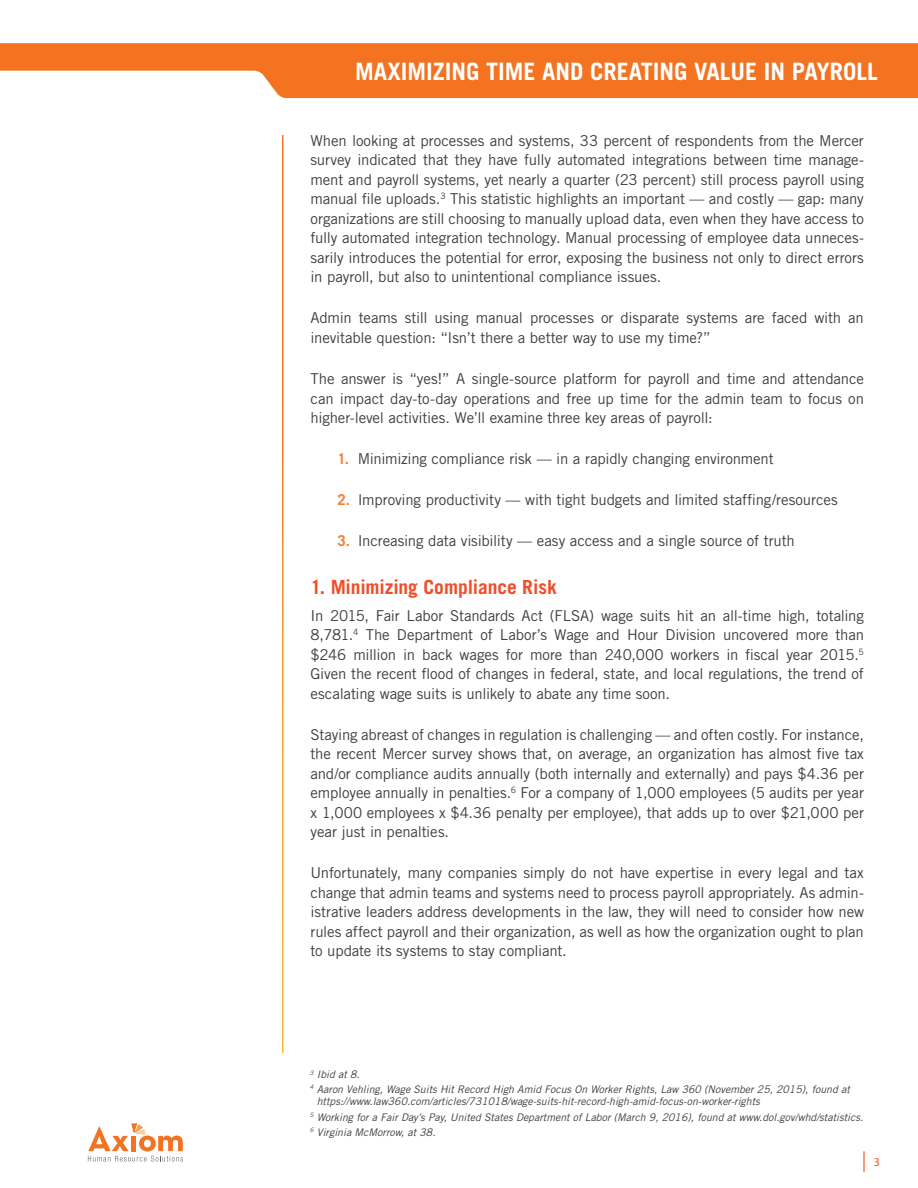
<style>
.page{position:relative;width:918px;height:1188px;background:#fff}
.page>*{position:absolute;margin:0;border:0;box-sizing:border-box;transform-origin:0 0}
.t1{font:700 24px "Trade Gothic LT Std";color:#fff}
.Subhead_2016{font:700 19.5px "Trade Gothic LT Std";letter-spacing:-.005em;color:#f04d28}
.Body__2016{font:15px/19.5px "Trade Gothic LT Std";letter-spacing:-.01em;color:#3e3e3f;text-align:justify}
.t2{font:12px "Myriad Pro";color:#f04d28}
.Footnote_2016{font:italic 10.5px/12.6px "Trade Gothic LT Std";color:#3e3e3f}
.s1{font-weight:700;color:#f48032}
</style>
<div class="page">
<svg style="left:0;top:43px;width:918px;height:55px;background:#f58842"></svg>
<hr style="left:863px;top:1151px;width:2px;height:21px;background:#f04d28">
<svg style="left:88px;top:1124px;width:95px;height:38px"></svg>
<h1 class="t1" style="left:355px;top:57px;width:524px">MAXIMIZING TIME AND CREATING VALUE IN PAYROLL</h1>
<p class="Body__2016" style="left:311px;top:131px;width:555px">When looking at processes and systems, 33 percent of respondents from the Mercer survey indicated that they have fully automated integrations between time manage&shy;ment and payroll systems, yet nearly a quarter (23 percent) still process payroll using manual file uploads.<sup>3</sup> This statistic highlights an important — and costly — gap: many organizations are still choosing to manually upload data, even when they have access to fully automated integration technology. Manual processing of employee data unneces&shy;sarily introduces the potential for error, exposing the business not only to direct errors in payroll, but also to unintentional compliance issues.</p>
<p class="Body__2016" style="left:311px;top:308px;width:555px">Admin teams still using manual processes or disparate systems are faced with an inevitable question: “Isn’t there a better way to use my time?”</p>
<p class="Body__2016" style="left:311px;top:369px;width:555px">The answer is “yes!” A single-source platform for payroll and time and attendance can impact day-to-day operations and free up time for the admin team to focus on higher-level activities. We’ll examine three key areas of payroll:</p>
<p class="Body__2016" style="left:338px;top:449px;width:438px"><span class="s1">1.</span> Minimizing compliance risk — in a rapidly changing environment</p>
<p class="Body__2016" style="left:338px;top:490px;width:502px"><span class="s1">2.</span> Improving productivity — with tight budgets and limited staffing/resources</p>
<p class="Body__2016" style="left:338px;top:531px;width:459px"><span class="s1">3.</span> Increasing data visibility — easy access and a single source of truth</p>
<p class="Subhead_2016" style="left:311px;top:575px;width:248px">1. Minimizing Compliance Risk</p>
<p class="Body__2016" style="left:311px;top:605px;width:555px">In 2015, Fair Labor Standards Act (FLSA) wage suits hit an all-time high, totaling 8,781.<sup>4</sup> The Department of Labor’s Wage and Hour Division uncovered more than $246 million in back wages for more than 240,000 workers in fiscal year 2015.<sup>5<br></sup>Given the recent flood of changes in federal, state, and local regulations, the trend of escalating wage suits is unlikely to abate any time soon.</p>
<p class="Body__2016" style="left:310px;top:724px;width:555px">Staying abreast of changes in regulation is challenging — and often costly. For instance, the recent Mercer survey shows that, on average, an organization has almost five tax and/or compliance audits annually (both internally and externally) and pays $4.36 per employee annually in penalties.<sup>6</sup> For a company of 1,000 employees (5 audits per year x 1,000 employees x $4.36 penalty per employee), that adds up to over $21,000 per year just in penalties.</p>
<p class="Body__2016" style="left:310px;top:863px;width:555px">Unfortunately, many companies simply do not have expertise in every legal and tax change that admin teams and systems need to process payroll appropriately. As admin&shy;istrative leaders address developments in the law, they will need to consider how new rules affect payroll and their organization, as well as how the organization ought to plan to update its systems to stay compliant.</p>
<p class="Footnote_2016" style="left:310px;top:1068px;width:51px"><sup>3</sup> Ibid at 8.</p>
<p class="Footnote_2016" style="left:317px;top:1083px;width:535px;text-indent:-7px"><sup>4</sup> Aaron Vehling, Wage Suits Hit Record High Amid Focus On Worker Rights, Law 360 (November 25, 2015), found at https://www.law360.com/articles/731018/wage-suits-hit-record-high-amid-focus-on-worker-rights</p>
<p class="Footnote_2016" style="left:310px;top:1111px;width:555px"><sup>5</sup> Working for a Fair Day’s Pay, United States Department of Labor (March 9, 2016), found at www.dol.gov/whd/statistics.</p>
<p class="Footnote_2016" style="left:310px;top:1126px;width:127px"><sup>6</sup> Virginia McMorrow, at 38.</p>
<p class="t2" style="left:874px;top:1154px;width:8px">3</p>
</div>
